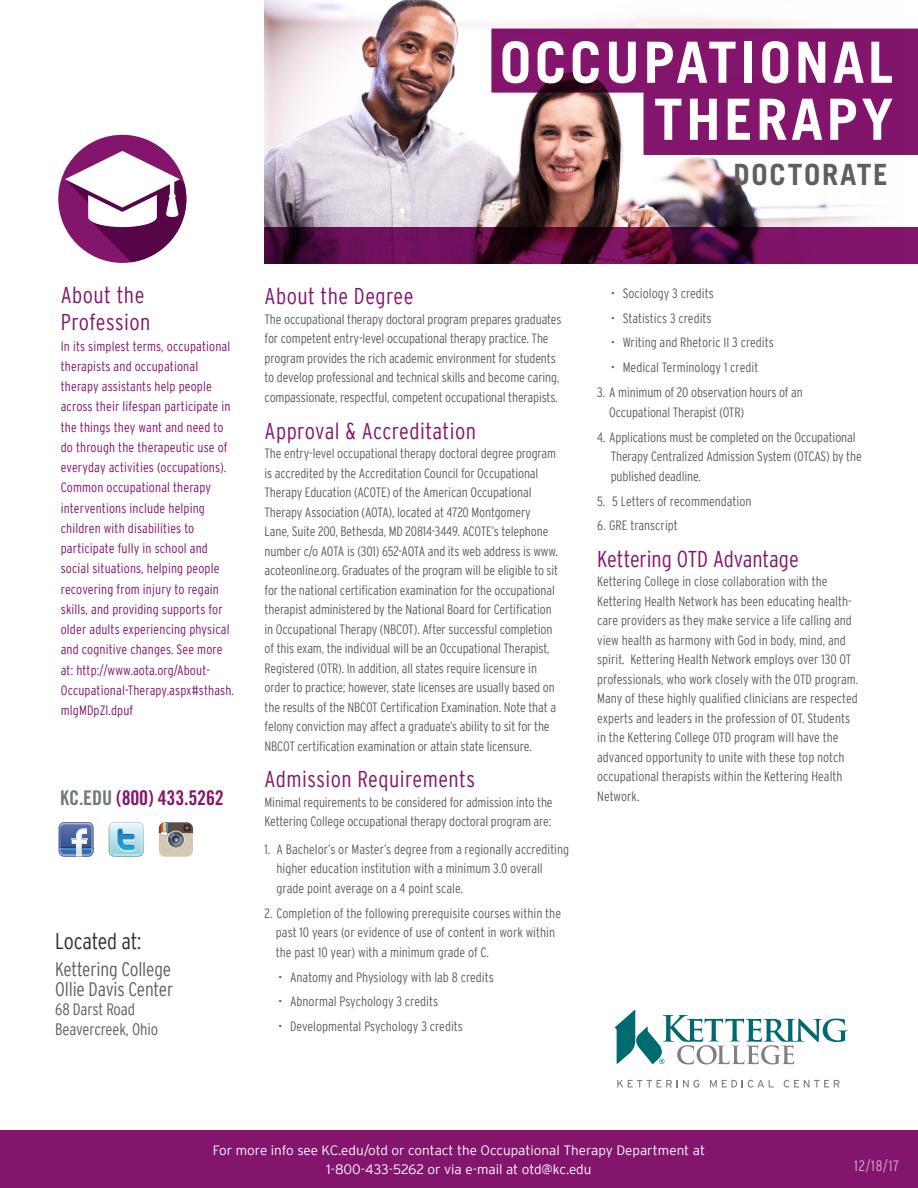
<style>
.page{position:relative;width:918px;height:1188px;background:#fff}
.page>*{position:absolute;margin:0;border:0;box-sizing:border-box;transform-origin:0 0}
.t1{font:700 57px "Trade Gothic LT Std";letter-spacing:.06em;color:#fff}
.Head_A3_-_Degree_B{font:700 29.25px "Trade Gothic LT Std";letter-spacing:.06em;color:#5f5f62}
.Head_C_-_Content_Des{font:300 condensed 22.8px "Interstate";letter-spacing:.02em;color:#84156d}
.S2_Head_D_-_Program{font:300 condensed 22.8px "Interstate";letter-spacing:-.005em;color:#84156d}
.Head_B_-_About{font:300 condensed 22.8px/27.5px "Interstate";letter-spacing:.02em;color:#84156d}
.Text_B_-_Description{font:300 condensed 22.5px "Interstate";letter-spacing:-.01em;color:#352f2d}
.t2{font:20.25px "Trade Gothic LT Std Bd Cn 20";letter-spacing:-.01em;color:#84156d}
.Text_B_-_Description-2{font:300 condensed 19.5px/19.5px "Interstate";letter-spacing:-.01em;color:#5f5f62}
.Text_B_-_Description-3{font:300 condensed 16.5px/19.5px "Interstate";letter-spacing:-.01em;color:#5f5f62}
.t3{font:300 condensed 15px "Interstate";color:#fff}
.Text_B_-_Description-4{font:300 condensed 13.5px/19.5px "Interstate";letter-spacing:-.01em;color:#5f5f62}
.Text_A_-_About{font:300 condensed 13.5px/20.2px "Interstate";letter-spacing:.01em;color:#84156d}
.S2_Text_C_-_Program{font:300 condensed 13.5px/19.5px "Interstate";color:#5f5f62}
.Contact_Info{font:300 13.5px "Interstate Plus";color:#fff}
.s1{color:#6f7a7e}
</style>
<div class="page">
<img style="left:265px;top:0;width:640px;height:227px">
<div style="left:0;top:1131px;width:918px;height:57px;background:#84156d"></div>
<svg style="left:617px;top:1080px;width:82px;height:8px"></svg>
<svg style="left:710px;top:1080px;width:64px;height:8px"></svg>
<svg style="left:784px;top:1080px;width:56px;height:8px"></svg>
<svg style="left:615px;top:1010px;width:233px;height:54px"></svg>
<svg style="left:59px;top:822px;width:35px;height:35px"></svg>
<img style="left:60px;top:823px;width:32px;height:6px">
<svg style="left:109px;top:822px;width:35px;height:35px"></svg>
<div style="left:159px;top:822px;width:34px;height:35px;background:#d5c9b5;border-radius:6px"></div>
<svg style="left:159px;top:822px;width:34px;height:25px"></svg>
<svg style="left:265px;top:227px;width:653px;height:37px;background:#5c0d47"></svg>
<div style="left:58px;top:135px;width:128px;height:128px;background:#84156d;border-radius:50%"></div>
<svg style="left:65px;top:151px;width:121px;height:111px"></svg>
<svg style="left:491px;top:29px;width:427px;height:126px;background:#8d2f75"></svg>
<p class="t1" style="left:500px;top:27px;width:395px">OCCUPATIONAL</p>
<p class="t1" style="left:654px;top:84px;width:241px">THERAPY</p>
<p class="Head_A3_-_Degree_B" style="left:734px;top:157px;width:156px">DOCTORATE</p>
<p class="Head_B_-_About" style="left:61px;top:281px;width:91px">About the<br>Profession</p>
<p class="Text_A_-_About" style="left:61px;top:336px;width:175px">In its simplest terms, occupational therapists and occupational therapy assistants help people across their lifespan participate in the things they want and need to do through the therapeutic use of everyday activities (occupations).<br>Common occupational therapy interventions include helping children with disabilities to participate fully in school and social situations, helping people recovering from injury to regain skills, and providing supports for older adults experiencing physical and cognitive changes. See more at: http://www.aota.org/About-<br>Occupational-Therapy.aspx#sthash. mlgMDpZl.dpuf</p>
<p class="t2" style="left:60px;top:785px;width:165px"><span class="s1">KC.EDU</span> (800) 433.5262</p>
<p class="Text_B_-_Description" style="left:55px;top:928px;width:88px">Located at:</p>
<p class="Text_B_-_Description-2" style="left:55px;top:959px;width:120px">Kettering College<br>Ollie Davis Center</p>
<p class="Text_B_-_Description-3" style="left:55px;top:999px;width:104px">68 Darst Road<br>Beavercreek, Ohio</p>
<p class="Head_C_-_Content_Des" style="left:265px;top:284px;width:150px">About the Degree</p>
<p class="Text_B_-_Description-4" style="left:265px;top:309px;width:298px">The occupational therapy doctoral program prepares graduates for competent entry-level occupational therapy practice. The program provides the rich academic environment for students to develop professional and technical skills and become caring, compassionate, respectful, competent occupational therapists.</p>
<p class="Head_C_-_Content_Des" style="left:265px;top:418px;width:213px">Approval &amp; Accreditation</p>
<p class="Text_B_-_Description-4" style="left:265px;top:443px;width:295px">The entry-level occupational therapy doctoral degree program is accredited by the Accreditation Council for Occupational Therapy Education (ACOTE) of the American Occupational Therapy Association (AOTA), located at 4720 Montgomery Lane, Suite 200, Bethesda, MD 20814-3449. ACOTE’s telephone number c/o AOTA is (301) 652-AOTA and its web address is www. acoteonline.org. Graduates of the program will be eligible to sit for the national certification examination for the occupational therapist administered by the National Board for Certification in Occupational Therapy (NBCOT). After successful completion of this exam, the individual will be an Occupational Therapist, Registered (OTR). In addition, all states require licensure in order to practice; however, state licenses are usually based on the results of the NBCOT Certification Examination. Note that a felony conviction may affect a graduate’s ability to sit for the NBCOT certification examination or attain state licensure.</p>
<p class="Head_C_-_Content_Des" style="left:265px;top:766px;width:212px">Admission Requirements</p>
<p class="Text_B_-_Description-4" style="left:265px;top:792px;width:290px">Minimal requirements to be considered for admission into the<br>Kettering College occupational therapy doctoral program are:</p>
<p class="Text_B_-_Description-4" style="left:277px;top:839px;width:294px;text-indent:-12px">1. A Bachelor’s or Master’s degree from a regionally accrediting higher education institution with a minimum 3.0 overall grade point average on a 4 point scale.</p>
<p class="Text_B_-_Description-4" style="left:276px;top:903px;width:287px;text-indent:-11px">2. Completion of the following prerequisite courses within the past 10 years (or evidence of use of content in work within the past 10 year) with a minimum grade of C.</p>
<p class="Text_B_-_Description-4" style="left:278px;top:967px;width:217px">• Anatomy and Physiology with lab 8 credits</p>
<p class="Text_B_-_Description-4" style="left:278px;top:992px;width:161px">• Abnormal Psychology 3 credits</p>
<p class="Text_B_-_Description-4" style="left:278px;top:1017px;width:186px">• Developmental Psychology 3 credits</p>
<p class="Text_B_-_Description-4" style="left:611px;top:283px;width:105px">• Sociology 3 credits</p>
<p class="Text_B_-_Description-4" style="left:611px;top:308px;width:102px">• Statistics 3 credits</p>
<p class="Text_B_-_Description-4" style="left:611px;top:333px;width:165px">• Writing and Rhetoric II 3 credits</p>
<p class="Text_B_-_Description-4" style="left:611px;top:358px;width:149px">• Medical Terminology 1 credit</p>
<p class="Text_B_-_Description-4" style="left:609px;top:383px;width:195px;text-indent:-12px">3. A minimum of 20 observation hours of an<br>Occupational Therapist (OTR)</p>
<p class="Text_B_-_Description-4" style="left:611px;top:427px;width:253px;text-indent:-14px">4. Applications must be completed on the Occupational<br>Therapy Centralized Admission System (OTCAS) by the published deadline.</p>
<p class="Text_B_-_Description-4" style="left:597px;top:491px;width:156px">5. 5 Letters of recommendation</p>
<p class="Text_B_-_Description-4" style="left:597px;top:516px;width:82px">6. GRE transcript</p>
<p class="S2_Head_D_-_Program" style="left:597px;top:546px;width:203px">Kettering OTD Advantage</p>
<p class="S2_Text_C_-_Program" style="left:597px;top:572px;width:263px">Kettering College in close collaboration with the Kettering Health Network has been educating health&shy;care providers as they make service a life calling and view health as harmony with God in body, mind, and spirit. Kettering Health Network employs over 130 OT professionals, who work closely with the OTD program.<br>Many of these highly qualified clinicians are respected experts and leaders in the profession of OT. Students in the Kettering College OTD program will have the advanced opportunity to unite with these top notch occupational therapists within the Kettering Health Network.</p>
<p class="Contact_Info" style="left:213px;top:1143px;width:494px">For more info see KC.edu/otd or contact the Occupational Therapy Department at</p>
<p class="Contact_Info" style="left:326px;top:1162px;width:267px">1-800-433-5262 or via e-mail at otd@kc.edu</p>
<p class="t3" style="left:854px;top:1157px;width:47px">12/18/17</p>
</div>
